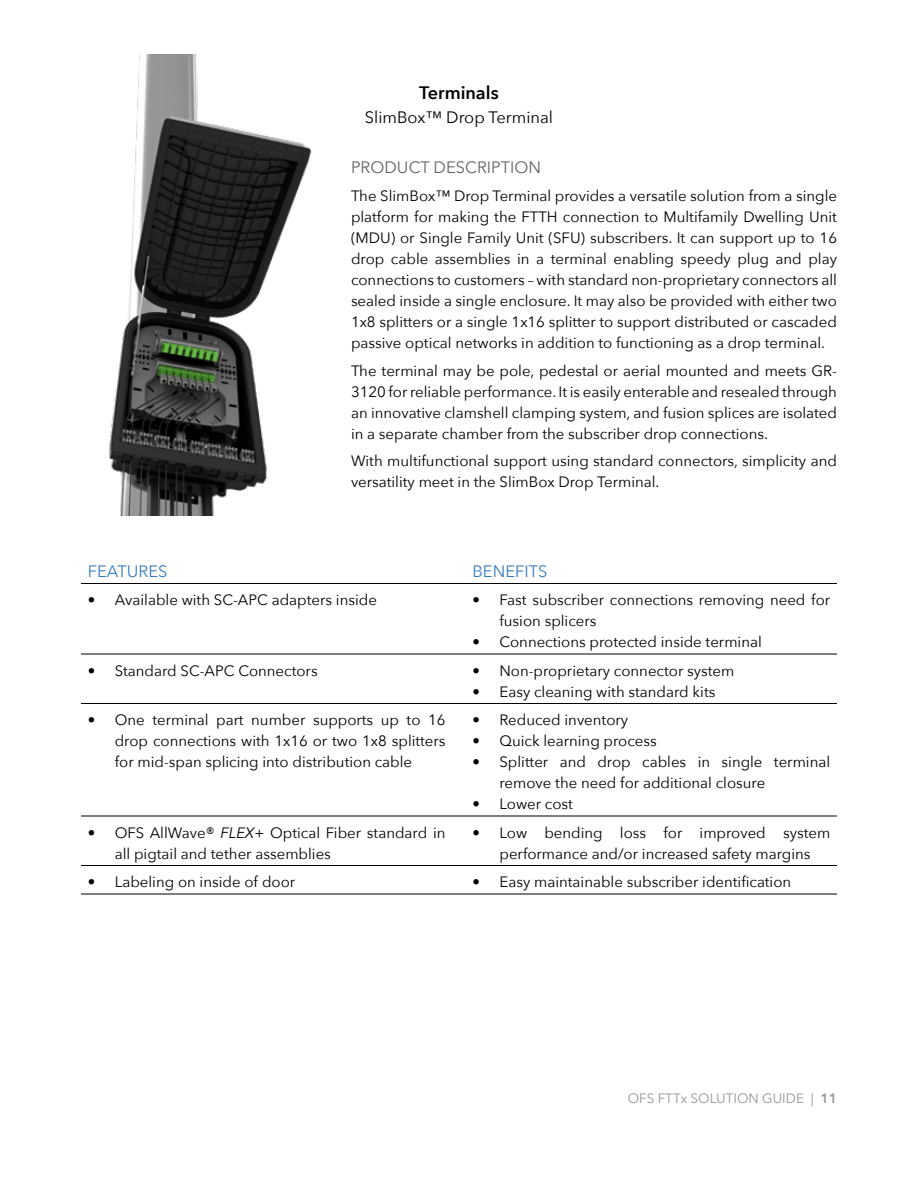
<style>
.page{position:relative;width:918px;height:1188px;background:#fff}
.page>*{position:absolute;margin:0;border:0;box-sizing:border-box;transform-origin:0 0}
.t1{font:600 18px "Avenir Next";color:#000}
.t2{font:16.5px "Avenir Next";color:#000}
.t3{font:16.5px "Avenir Next";color:#636466}
.t4{font:16.5px "Avenir Next";color:#377bbf}
.t5{font:15px/21px "Avenir Next";color:#000}
.t6{font:13.5px "Avenir Next";color:#939598}
.s1{font-style:italic}
.s2{font-weight:600}
</style>
<div class="page">
<hr style="left:81px;top:583px;width:378px;height:1px;background:#000">
<hr style="left:459px;top:583px;width:378px;height:1px;background:#000">
<hr style="left:81px;top:654px;width:378px;height:1px;background:#000">
<hr style="left:459px;top:654px;width:378px;height:1px;background:#000">
<hr style="left:81px;top:703px;width:378px;height:1px;background:#000">
<hr style="left:459px;top:703px;width:378px;height:1px;background:#000">
<hr style="left:81px;top:816px;width:378px;height:1px;background:#000">
<hr style="left:459px;top:816px;width:378px;height:1px;background:#000">
<hr style="left:81px;top:865px;width:378px;height:1px;background:#000">
<hr style="left:459px;top:865px;width:378px;height:1px;background:#000">
<hr style="left:81px;top:894px;width:378px;height:1px;background:#000">
<hr style="left:459px;top:894px;width:378px;height:1px;background:#000">
<img style="left:109px;top:54px;width:203px;height:461px">
<p class="t1" style="left:419px;top:77px;width:81px">Terminals</p>
<p class="t2" style="left:365px;top:103px;width:190px">SlimBox™ Drop Terminal</p>
<p class="t3" style="left:351px;top:153px;width:192px">PRODUCT DESCRIPTION</p>
<p class="t5" style="left:351px;top:184px;width:488px;text-align:justify">The SlimBox™ Drop Terminal provides a versatile solution from a single platform for making the FTTH connection to Multifamily Dwelling Unit (MDU) or Single Family Unit (SFU) subscribers. It can support up to 16 drop cable assemblies in a terminal enabling speedy plug and play connections to customers – with standard non-proprietary connectors all sealed inside a single enclosure. It may also be provided with either two 1x8 splitters or a single 1x16 splitter to support distributed or cascaded passive optical networks in addition to functioning as a drop terminal.</p>
<p class="t5" style="left:351px;top:359px;width:488px;text-align:justify">The terminal may be pole, pedestal or aerial mounted and meets GR-3120 for reliable performance. It is easily enterable and resealed through an innovative clamshell clamping system, and fusion splices are isolated in a separate chamber from the subscriber drop connections.</p>
<p class="t5" style="left:351px;top:450px;width:487px">With multifunctional support using standard connectors, simplicity and versatility meet in the SlimBox Drop Terminal.</p>
<p class="t4" style="left:88px;top:557px;width:81px">FEATURES</p>
<p class="t4" style="left:472px;top:557px;width:76px">BENEFITS</p>
<p class="t5" style="left:88px;top:589px;width:291px">• Available with SC-APC adapters inside</p>
<p class="t5" style="left:500px;top:589px;width:332px;text-indent:-27px">• Fast subscriber connections removing need for fusion splicers</p>
<p class="t5" style="left:472px;top:631px;width:291px">• Connections protected inside terminal</p>
<p class="t5" style="left:88px;top:659px;width:231px">• Standard SC-APC Connectors</p>
<p class="t5" style="left:472px;top:659px;width:263px">• Non-proprietary connector system</p>
<p class="t5" style="left:472px;top:680px;width:244px">• Easy cleaning with standard kits</p>
<p class="t5" style="left:115px;top:709px;width:332px;text-align:justify;text-indent:-27px">• One terminal part number supports up to 16 drop connections with 1x16 or two 1x8 splitters for mid-span splicing into distribution cable</p>
<p class="t5" style="left:472px;top:709px;width:157px">• Reduced inventory</p>
<p class="t5" style="left:472px;top:730px;width:186px">• Quick learning process</p>
<p class="t5" style="left:499px;top:751px;width:332px;text-indent:-27px">• Splitter and drop cables in single terminal remove the need for additional closure</p>
<p class="t5" style="left:472px;top:793px;width:102px">• Lower cost</p>
<p class="t5" style="left:115px;top:821px;width:332px;text-indent:-27px">• OFS AllWave® <span class="s1">FLEX+</span> Optical Fiber standard in all pigtail and tether assemblies</p>
<p class="t5" style="left:472px;top:821px;width:359px;text-align:center">• Low bending loss for improved system performance and/or increased safety margins</p>
<p class="t5" style="left:88px;top:871px;width:209px">• Labeling on inside of door</p>
<p class="t5" style="left:472px;top:871px;width:320px">• Easy maintainable subscriber identification</p>
<p class="t6" style="left:628px;top:1087px;width:211px">OFS FTTx SOLUTION GUIDE | <span class="s2">11</span></p>
</div>
